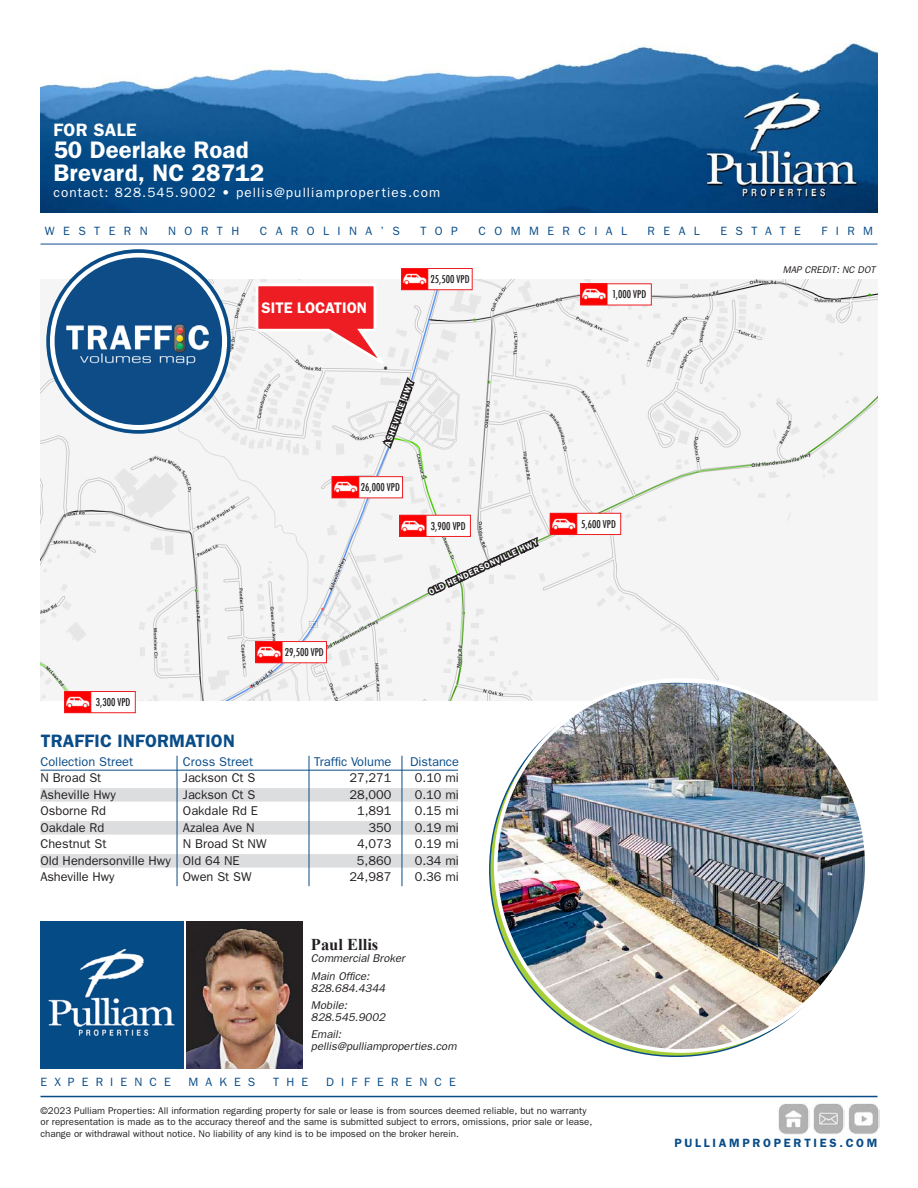
<style>
.page{position:relative;width:918px;height:1188px;background:#fff}
.page>*{position:absolute;margin:0;border:0;box-sizing:border-box;transform-origin:0 0}
.t1{font:600 24px/22.5px "Franklin Gothic";letter-spacing:.005em;color:#fff}
.t2{font:600 18px "Franklin Gothic";letter-spacing:.01em;color:#094c88}
.t3{font:600 18px "Franklin Gothic";letter-spacing:.02em;color:#fff}
.t4{font:700 16.5px "Times New Roman";color:#231f20}
.t5{font:600 15.3px "Franklin Gothic";color:#fff}
.t6{font:13.5px "Franklin Gothic";letter-spacing:.08em;color:#fff}
.t7{font:12.75px "Franklin Gothic";color:#231f20}
.t8{font:12.75px "Franklin Gothic";color:#094c88}
.t9{font:12px "Franklin Gothic";letter-spacing:.705em;color:#094c88}
.t10{font:600 12px "Franklin Gothic";letter-spacing:.225em;color:#094c88}
.t11{font:12px "Franklin Gothic";letter-spacing:.595em;color:#094c88}
.t12{font:italic 11.25px/17.4px "Franklin Gothic";color:#231f20}
.t13{font:500 condensed 10.5px "Futura";color:#231f20}
.t14{font:9.75px/11.2px "Franklin Gothic";color:#231f20}
.t15{font:italic 9.75px "Franklin Gothic";color:#231f20}
.t16{font:600 8.25px "Franklin Gothic";color:#fff}
</style>
<div class="page">
<img style="left:41px;top:43px;width:837px;height:170px">
<hr style="left:40px;top:244px;width:838px;height:1px;background:#0f4d95">
<hr style="left:40px;top:1096px;width:838px;height:1px;background:#094c88">
<img style="left:848px;top:1103px;width:31px;height:31px">
<img style="left:813px;top:1103px;width:31px;height:31px">
<img style="left:778px;top:1103px;width:31px;height:31px">
<img style="left:40px;top:279px;width:838px;height:421px">
<svg style="left:254px;top:282px;width:163px;height:169px"></svg>
<svg style="left:48px;top:251px;width:181px;height:181px"></svg>
<div style="left:46px;top:249px;width:185px;height:185px;border:4px solid #094c88;border-radius:50%"></div>
<img style="left:55px;top:258px;width:167px;height:167px;border-radius:84px">
<img style="left:334px;top:478px;width:67px;height:18px">
<div style="left:332px;top:476px;width:71px;height:22px;border:1px solid #ee1d23"></div>
<img style="left:403px;top:270px;width:67px;height:18px">
<div style="left:401px;top:268px;width:71px;height:22px;border:1px solid #ee1d23"></div>
<img style="left:258px;top:643px;width:67px;height:18px">
<div style="left:256px;top:641px;width:71px;height:22px;border:1px solid #ee1d23"></div>
<img style="left:66px;top:693px;width:68px;height:18px">
<div style="left:64px;top:691px;width:72px;height:22px;border:1px solid #ee1d23"></div>
<img style="left:402px;top:517px;width:67px;height:18px">
<div style="left:400px;top:515px;width:71px;height:22px;border:1px solid #ee1d23"></div>
<img style="left:552px;top:515px;width:67px;height:18px">
<div style="left:550px;top:513px;width:71px;height:22px;border:1px solid #ee1d23"></div>
<img style="left:583px;top:286px;width:67px;height:17px">
<div style="left:581px;top:284px;width:71px;height:21px;border:1px solid #ee1d23"></div>
<svg style="left:425px;top:535px;width:116px;height:63px"></svg>
<div style="left:40px;top:788px;width:418px;height:14px;background:#dcdddf"></div>
<div style="left:40px;top:821px;width:418px;height:14px;background:#dcdddf"></div>
<div style="left:40px;top:854px;width:418px;height:14px;background:#dcdddf"></div>
<hr style="left:40px;top:770px;width:418px;height:1px;background:#094c88">
<hr style="left:177px;top:756px;width:1px;height:130px;background:#094c88">
<hr style="left:309px;top:756px;width:1px;height:130px;background:#094c88">
<hr style="left:402px;top:756px;width:1px;height:130px;background:#094c88">
<img style="left:496px;top:684px;width:371px;height:367px">
<img style="left:187px;top:922px;width:116px;height:147px">
<img style="left:40px;top:921px;width:144px;height:148px">
<h2 class="t3" style="left:53px;top:119px;width:85px">FOR SALE</h2>
<h1 class="t1" style="left:53px;top:138px;width:212px">50 Deerlake Road<br>Brevard, NC 28712</h1>
<h3 class="t6" style="left:53px;top:185px;width:388px">contact: 828.545.9002 • pellis@pulliamproperties.com</h3>
<p class="t9" style="left:45px;top:224px;width:104px">WESTERN</p>
<p class="t9" style="left:168px;top:224px;width:73px">NORTH</p>
<p class="t9" style="left:260px;top:224px;width:142px">CAROLINA’S</p>
<p class="t9" style="left:420px;top:224px;width:39px">TOP</p>
<p class="t9" style="left:479px;top:224px;width:150px">COMMERCIAL</p>
<p class="t9" style="left:648px;top:224px;width:54px">REAL</p>
<p class="t9" style="left:720px;top:224px;width:82px">ESTATE</p>
<p class="t9" style="left:822px;top:224px;width:53px">FIRM</p>
<p class="t13" style="left:96px;top:695px;width:36px">3,300 VPD</p>
<h3 class="t5" style="left:262px;top:299px;width:107px">SITE LOCATION</h3>
<p class="t13" style="left:431px;top:272px;width:41px">25,500 VPD</p>
<p class="t13" style="left:612px;top:288px;width:36px">1,000 VPD</p>
<p class="t13" style="left:285px;top:646px;width:41px">29,500 VPD</p>
<p class="t16" style="left:383px;top:444px;width:71px;rotate:-70deg">ASHEVILLE HWY</p>
<p class="t13" style="left:361px;top:481px;width:41px">26,000 VPD</p>
<p class="t13" style="left:431px;top:519px;width:36px">3,900 VPD</p>
<p class="t13" style="left:581px;top:517px;width:36px">5,600 VPD</p>
<p class="t16" style="left:427px;top:588px;width:121px;rotate:-25deg">OLD HENDERSONVILLE HWY</p>
<h2 class="t2" style="left:41px;top:730px;width:195px">TRAFFIC INFORMATION</h2>
<h3 class="t8" style="left:40px;top:754px;width:94px">Collection Street</h3>
<h3 class="t8" style="left:183px;top:754px;width:72px">Cross Street</h3>
<h3 class="t8" style="left:314px;top:754px;width:79px">Traffic Volume</h3>
<h3 class="t8" style="left:410px;top:754px;width:50px">Distance</h3>
<h3 class="t7" style="left:40px;top:771px;width:62px">N Broad St</h3>
<h3 class="t7" style="left:183px;top:771px;width:74px">Jackson Ct S</h3>
<h3 class="t7" style="left:349px;top:771px;width:44px">27,271</h3>
<h3 class="t7" style="left:415px;top:771px;width:46px">0.10 mi</h3>
<h3 class="t7" style="left:40px;top:787px;width:77px">Asheville Hwy</h3>
<h3 class="t7" style="left:183px;top:787px;width:74px">Jackson Ct S</h3>
<h3 class="t7" style="left:349px;top:787px;width:44px">28,000</h3>
<h3 class="t7" style="left:415px;top:787px;width:46px">0.10 mi</h3>
<h3 class="t7" style="left:40px;top:804px;width:67px">Osborne Rd</h3>
<h3 class="t7" style="left:183px;top:804px;width:76px">Oakdale Rd E</h3>
<h3 class="t7" style="left:357px;top:804px;width:36px">1,891</h3>
<h3 class="t7" style="left:415px;top:804px;width:46px">0.15 mi</h3>
<h3 class="t7" style="left:40px;top:820px;width:66px">Oakdale Rd</h3>
<h3 class="t7" style="left:183px;top:820px;width:73px">Azalea Ave N</h3>
<h3 class="t7" style="left:368px;top:820px;width:24px">350</h3>
<h3 class="t7" style="left:415px;top:820px;width:46px">0.19 mi</h3>
<h3 class="t7" style="left:40px;top:837px;width:68px">Chestnut St</h3>
<h3 class="t7" style="left:183px;top:837px;width:85px">N Broad St NW</h3>
<h3 class="t7" style="left:357px;top:837px;width:36px">4,073</h3>
<h3 class="t7" style="left:415px;top:837px;width:46px">0.19 mi</h3>
<h3 class="t7" style="left:40px;top:853px;width:201px">Old Hendersonville Hwy Old 64 NE</h3>
<h3 class="t7" style="left:357px;top:853px;width:36px">5,860</h3>
<h3 class="t7" style="left:415px;top:853px;width:46px">0.34 mi</h3>
<h3 class="t7" style="left:40px;top:870px;width:76px">Asheville Hwy</h3>
<h3 class="t7" style="left:183px;top:870px;width:70px">Owen St SW</h3>
<h3 class="t7" style="left:349px;top:870px;width:44px">24,987</h3>
<h3 class="t7" style="left:415px;top:870px;width:46px">0.36 mi</h3>
<h3 class="t4" style="left:311px;top:933px;width:69px">Paul Ellis</h3>
<p class="t12" style="left:311px;top:949px;width:95px">Commercial Broker<br>Main Office:</p>
<p class="t12" style="left:311px;top:979px;width:76px">828.684.4344<br>Mobile:</p>
<p class="t12" style="left:311px;top:1008px;width:76px">828.545.9002<br>Email:</p>
<p class="t12" style="left:311px;top:1038px;width:147px">pellis@pulliamproperties.com</p>
<p class="t11" style="left:40px;top:1075px;width:132px">EXPERIENCE</p>
<p class="t9" style="left:189px;top:1075px;width:68px">MAKES</p>
<p class="t9" style="left:273px;top:1075px;width:36px">THE</p>
<p class="t11" style="left:326px;top:1075px;width:131px">DIFFERENCE</p>
<p class="t14" style="left:40px;top:1105px;width:553px">©2023 Pulliam Properties: All information regarding property for sale or lease is from sources deemed reliable, but no warranty or representation is made as to the accuracy thereof and the same is submitted subject to errors, omissions, prior sale or lease, change or withdrawal without notice. No liability of any kind is to be imposed on the broker herein.</p>
<p class="t15" style="left:783px;top:264px;width:94px">MAP CREDIT: NC DOT</p>
<p class="t10" style="left:674px;top:1136px;width:205px">PULLIAMPROPERTIES.COM</p>
</div>
